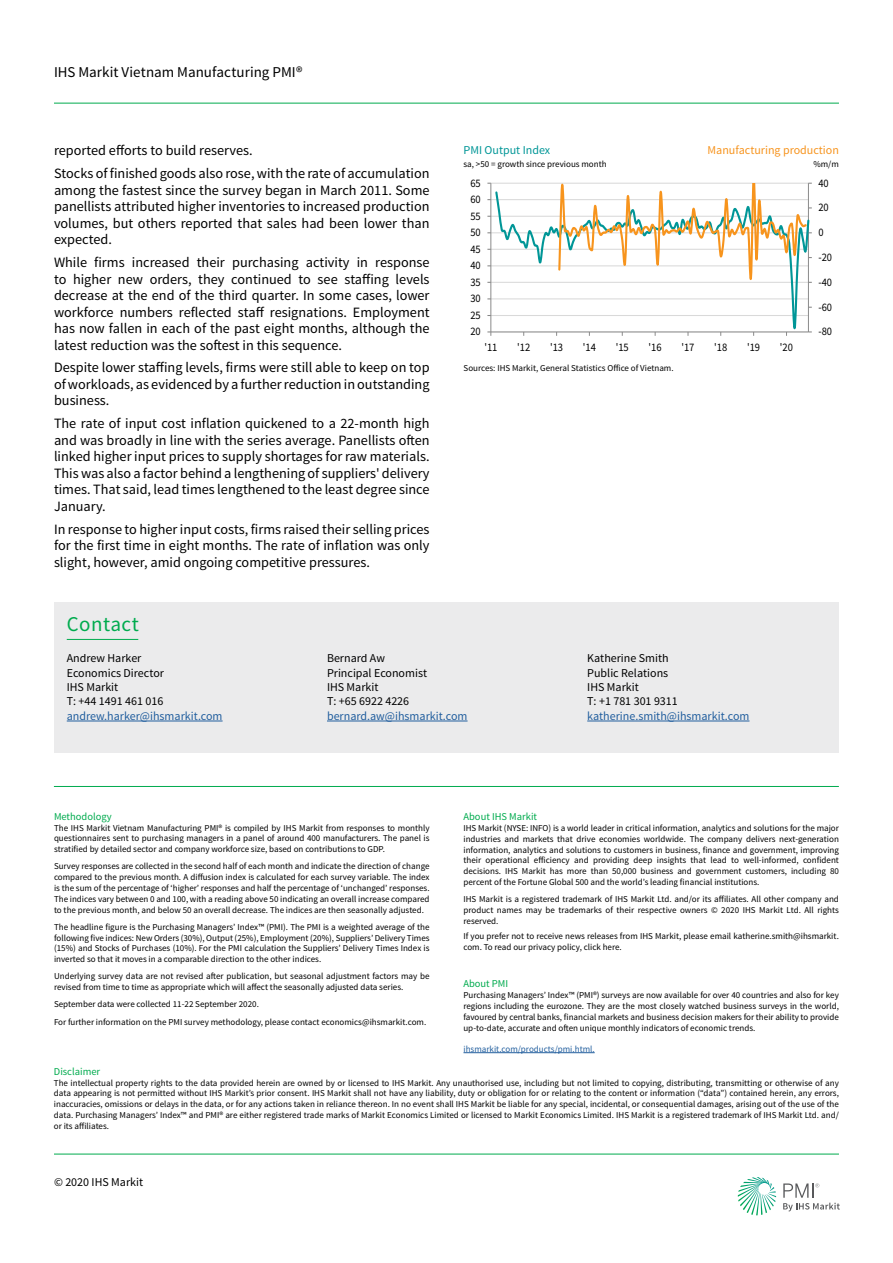
<style>
.page{position:relative;width:893px;height:1263px;background:#fff}
.page>*{position:absolute;margin:0;border:0;box-sizing:border-box;transform-origin:0 0}
.t1{font:21px "Source Sans Pro";letter-spacing:.025em;color:#00ab4e}
.t2{font:15px "Source Sans Pro";color:#000}
.t3{font:14.25px/16.5px "Source Sans Pro";color:#000;text-align:justify}
.t4{font:12px/14.4px "Source Sans Pro";color:#000}
.t5{font:12px "Source Sans Pro";color:#215e9e}
.t6{font:12px "Source Sans Pro";color:#f7941e}
.t7{font:12px "Source Sans Pro";color:#009697}
.t8{font:11.4px "Source Sans Pro";letter-spacing:-.005em;color:#000;scale:.91 1}
.t9{font:10.5px "Source Sans Pro";color:#00ab4e}
.t10{font:9px/10.8px "Source Sans Pro";color:#000;text-align:justify}
.t11{font:9px "Source Sans Pro";color:#215e9e}
</style>
<div class="page">
<hr style="left:54px;top:103px;width:785px;height:1px;background:#00ab4e">
<svg style="left:738px;top:1177px;width:38px;height:38px"></svg>
<svg style="left:783px;top:1183px;width:57px;height:28px"></svg>
<hr style="left:54px;top:1154px;width:785px;height:1px;background:#00ab4e">
<hr style="left:54px;top:786px;width:785px;height:1px;background:#00ab4e">
<svg style="left:487px;top:183px;width:325px;height:153px"></svg>
<div style="left:54px;top:653px;width:785px;height:100px;background:#ebebec"></div>
<hr style="left:67px;top:721px;width:156px;height:1px;background:#215e9e">
<hr style="left:327px;top:721px;width:141px;height:1px;background:#215e9e">
<hr style="left:587px;top:721px;width:162px;height:1px;background:#215e9e">
<div style="left:54px;top:602px;width:785px;height:51px;background:#ebebec"></div>
<hr style="left:67px;top:639px;width:71px;height:1px;background:#00ab4e">
<hr style="left:463px;top:1052px;width:132px;height:1px;background:#215e9e">
<h2 class="t2" style="left:54px;top:63px;width:250px">IHS Markit Vietnam Manufacturing PMI®</h2>
<h3 class="t3" style="left:54px;top:139px;width:377px;line-height:22.8px">reported efforts to build reserves.<br>Stocks of finished goods also rose, with the rate of accumulation</h3>
<h3 class="t3" style="left:54px;top:182px;width:377px">among the fastest since the survey began in March 2011. Some panellists attributed higher inventories to increased production volumes, but others reported that sales had been lower than expected.</h3>
<p class="t3" style="left:54px;top:254px;width:377px">While firms increased their purchasing activity in response to higher new orders, they continued to see staffing levels decrease at the end of the third quarter. In some cases, lower workforce numbers reflected staff resignations. Employment has now fallen in each of the past eight months, although the latest reduction was the softest in this sequence.</p>
<h3 class="t3" style="left:54px;top:360px;width:377px">Despite lower staffing levels, firms were still able to keep on top of workloads, as evidenced by a further reduction in outstanding business.</h3>
<p class="t3" style="left:54px;top:416px;width:377px">The rate of input cost inflation quickened to a 22-month high and was broadly in line with the series average. Panellists often linked higher input prices to supply shortages for raw materials.<br>This was also a factor behind a lengthening of suppliers' delivery times. That said, lead times lengthened to the least degree since January.</p>
<h3 class="t3" style="left:54px;top:521px;width:377px">In response to higher input costs, firms raised their selling prices for the first time in eight months. The rate of inflation was only slight, however, amid ongoing competitive pressures.</h3>
<h1 class="t1" style="left:67px;top:611px;width:74px">Contact</h1>
<h3 class="t7" style="left:464px;top:142px;width:88px">PMI Output Index</h3>
<p class="t10" style="left:463px;top:159px;width:145px">sa, &gt;50 = growth since previous month</p>
<p class="t8" style="left:470px;top:176px;width:13px">65</p>
<p class="t8" style="left:470px;top:192px;width:13px">60</p>
<p class="t8" style="left:470px;top:209px;width:13px">55</p>
<p class="t8" style="left:470px;top:225px;width:13px">50</p>
<p class="t8" style="left:470px;top:242px;width:13px">45</p>
<p class="t8" style="left:470px;top:258px;width:13px">40</p>
<p class="t8" style="left:470px;top:275px;width:13px">35</p>
<p class="t8" style="left:470px;top:291px;width:13px">30</p>
<p class="t8" style="left:470px;top:308px;width:13px">25</p>
<p class="t8" style="left:470px;top:324px;width:13px">20</p>
<h3 class="t6" style="left:708px;top:142px;width:133px">Manufacturing production</h3>
<p class="t10" style="left:813px;top:159px;width:27px">%m/m</p>
<p class="t8" style="left:818px;top:176px;width:13px">40</p>
<p class="t8" style="left:818px;top:200px;width:13px">20</p>
<p class="t8" style="left:818px;top:225px;width:7px">0</p>
<p class="t8" style="left:818px;top:250px;width:17px">-20</p>
<p class="t8" style="left:818px;top:275px;width:17px">-40</p>
<p class="t8" style="left:818px;top:300px;width:17px">-60</p>
<p class="t8" style="left:818px;top:324px;width:17px">-80</p>
<p class="t8" style="left:484px;top:340px;width:16px">'11</p>
<p class="t8" style="left:517px;top:340px;width:16px">'12</p>
<p class="t8" style="left:550px;top:340px;width:16px">'13</p>
<p class="t8" style="left:583px;top:340px;width:16px">'14</p>
<p class="t8" style="left:616px;top:340px;width:16px">'15</p>
<p class="t8" style="left:649px;top:340px;width:16px">'16</p>
<p class="t8" style="left:681px;top:340px;width:16px">'17</p>
<p class="t8" style="left:714px;top:340px;width:16px">'18</p>
<p class="t8" style="left:747px;top:340px;width:16px">'19</p>
<p class="t8" style="left:780px;top:340px;width:16px">'20</p>
<p class="t10" style="left:464px;top:363px;width:212px">Sources: IHS Markit, General Statistics Office of Vietnam.</p>
<h3 class="t4" style="left:67px;top:651px;width:99px">Andrew Harker<br>Economics Director<br>IHS Markit<br>T: +44 1491 461 016</h3>
<h3 class="t5" style="left:67px;top:708px;width:157px">andrew.harker@ihsmarkit.com</h3>
<h3 class="t4" style="left:327px;top:651px;width:102px">Bernard Aw<br>Principal Economist<br>IHS Markit<br>T: +65 6922 4226</h3>
<h3 class="t5" style="left:327px;top:708px;width:142px">bernard.aw@ihsmarkit.com</h3>
<h3 class="t4" style="left:587px;top:651px;width:92px">Katherine Smith<br>Public Relations<br>IHS Markit<br>T: +1 781 301 9311</h3>
<h3 class="t5" style="left:587px;top:708px;width:164px">katherine.smith@ihsmarkit.com</h3>
<p class="t9" style="left:54px;top:809px;width:59px">Methodology</p>
<p class="t10" style="left:54px;top:822px;width:377px">The IHS Markit Vietnam Manufacturing PMI® is compiled by IHS Markit from responses to monthly questionnaires sent to purchasing managers in a panel of around 400 manufacturers. The panel is stratified by detailed sector and company workforce size, based on contributions to GDP.</p>
<p class="t10" style="left:54px;top:861px;width:377px">Survey responses are collected in the second half of each month and indicate the direction of change compared to the previous month. A diffusion index is calculated for each survey variable. The index is the sum of the percentage of ‘higher’ responses and half the percentage of ‘unchanged’ responses.<br>The indices vary between 0 and 100, with a reading above 50 indicating an overall increase compared to the previous month, and below 50 an overall decrease. The indices are then seasonally adjusted.</p>
<p class="t10" style="left:54px;top:921px;width:377px">The headline figure is the Purchasing Managers’ Index™ (PMI). The PMI is a weighted average of the following five indices: New Orders (30%), Output (25%), Employment (20%), Suppliers’ Delivery Times (15%) and Stocks of Purchases (10%). For the PMI calculation the Suppliers’ Delivery Times Index is inverted so that it moves in a comparable direction to the other indices.</p>
<p class="t10" style="left:54px;top:971px;width:377px">Underlying survey data are not revised after publication, but seasonal adjustment factors may be revised from time to time as appropriate which will affect the seasonally adjusted data series.</p>
<p class="t10" style="left:54px;top:996px;width:374px;line-height:17.2px">September data were collected 11-22 September 2020.<br>For further information on the PMI survey methodology, please contact economics@ihsmarkit.com.</p>
<p class="t9" style="left:463px;top:810px;width:75px">About IHS Markit</p>
<p class="t10" style="left:463px;top:823px;width:377px">IHS Markit (NYSE: INFO) is a world leader in critical information, analytics and solutions for the major industries and markets that drive economies worldwide. The company delivers next-generation information, analytics and solutions to customers in business, finance and government, improving their operational efficiency and providing deep insights that lead to well-informed, confident decisions. IHS Markit has more than 50,000 business and government customers, including 80 percent of the Fortune Global 500 and the world’s leading financial institutions.</p>
<p class="t10" style="left:463px;top:894px;width:377px">IHS Markit is a registered trademark of IHS Markit Ltd. and/or its affiliates. All other company and product names may be trademarks of their respective owners © 2020 IHS Markit Ltd. All rights reserved.</p>
<p class="t10" style="left:463px;top:931px;width:377px">If you prefer not to receive news releases from IHS Markit, please email katherine.smith@ihsmarkit. com. To read our privacy policy, click here.</p>
<p class="t9" style="left:463px;top:977px;width:46px">About PMI</p>
<p class="t10" style="left:463px;top:990px;width:377px">Purchasing Managers’ Index™ (PMI®) surveys are now available for over 40 countries and also for key regions including the eurozone. They are the most closely watched business surveys in the world, favoured by central banks, financial markets and business decision makers for their ability to provide up-to-date, accurate and often unique monthly indicators of economic trends.</p>
<p class="t11" style="left:463px;top:1043px;width:133px">ihsmarkit.com/products/pmi.html.</p>
<p class="t9" style="left:54px;top:1065px;width:48px">Disclaimer</p>
<p class="t10" style="left:54px;top:1077px;width:787px">The intellectual property rights to the data provided herein are owned by or licensed to IHS Markit. Any unauthorised use, including but not limited to copying, distributing, transmitting or otherwise of any data appearing is not permitted without IHS Markit’s prior consent. IHS Markit shall not have any liability, duty or obligation for or relating to the content or information (“data”) contained herein, any errors, inaccuracies, omissions or delays in the data, or for any actions taken in reliance thereon. In no event shall IHS Markit be liable for any special, incidental, or consequential damages, arising out of the use of the data. Purchasing Managers’ Index™ and PMI® are either registered trade marks of Markit Economics Limited or licensed to Markit Economics Limited. IHS Markit is a registered trademark of IHS Markit Ltd. and/ or its affiliates.</p>
<h3 class="t4" style="left:54px;top:1175px;width:91px">© 2020 IHS Markit</h3>
</div>
